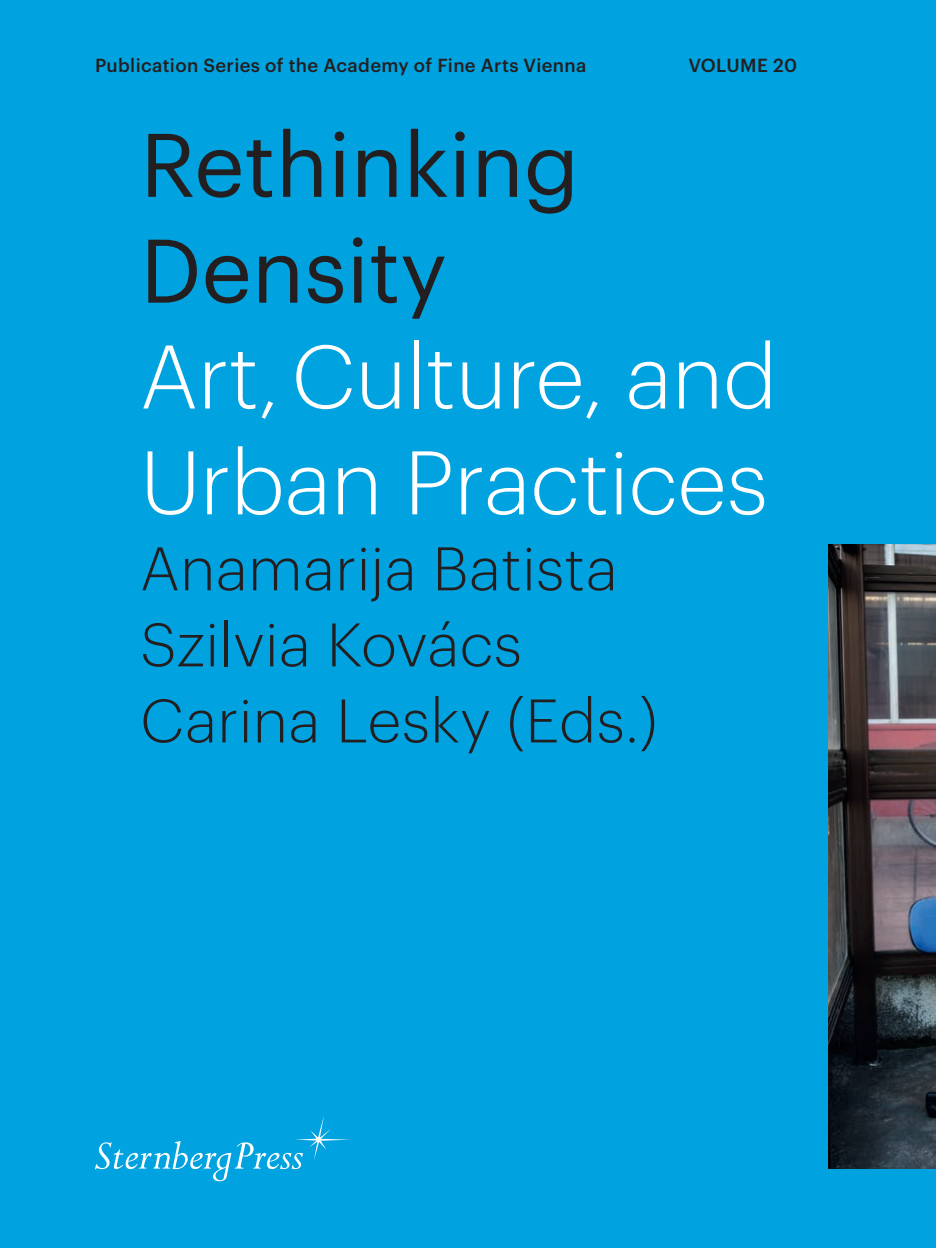
<style>
.page{position:relative;width:936px;height:1248px;background:#fff}
.page>*{position:absolute;margin:0;border:0;box-sizing:border-box;transform-origin:0 0}
.t1{font:300 88px/105.8px "Graphik";color:#fff}
.t2{font:88px/105.8px "Graphik";color:#231f20}
.t3{font:300 60px/76px "Graphik";letter-spacing:.01em;color:#231f20}
.t4{font:500 18.4px "Graphik";letter-spacing:.02em;color:#231f20}
</style>
<div class="page">
<div style="left:0;top:0;width:935px;height:1247px;background:#00a2df"></div>
<img style="left:828px;top:544px;width:107px;height:624px">
<svg style="left:95px;top:1116px;width:254px;height:65px"></svg>
<p class="t4" style="left:95px;top:51px;width:493px">Publication Series of the Academy of Fine Arts Vienna</p>
<p class="t4" style="left:688px;top:51px;width:110px">VOLUME 20</p>
<h1 class="t2" style="left:140px;top:105px;width:440px">Rethinking<br>Density</h1>
<h1 class="t1" style="left:140px;top:317px;width:638px">Art, Culture, and<br>Urban Practices</h1>
<h2 class="t3" style="left:140px;top:526px;width:518px">Anamarija Batista<br>Szilvia Kovács<br>Carina Lesky (Eds.)</h2>
</div>
